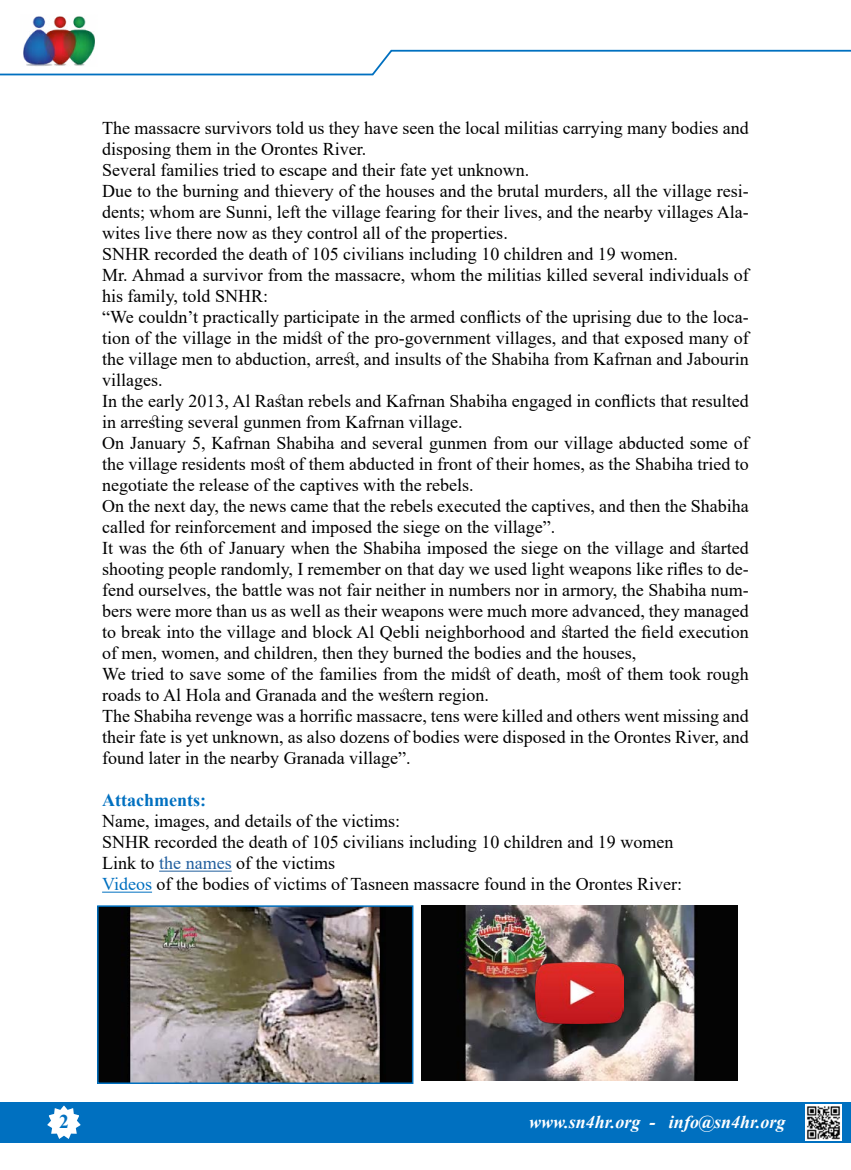
<style>
.page{position:relative;width:851px;height:1170px;background:#fff}
.page>*{position:absolute;margin:0;border:0;box-sizing:border-box;transform-origin:0 0}
.t1{font:700 19.5px "Times New Roman";color:#0070c0}
.t2{font:18px/21px "Times New Roman";color:#000}
.t3{font:italic 700 18px "Times New Roman";color:#fff}
.t4{font:700 18px "Times New Roman";color:#0070c0}
.s1{color:#215e9e}
.s2{color:#0070c0}
</style>
<div class="page">
<img style="left:23px;top:16px;width:72px;height:33px">
<div style="left:0;top:1101px;width:850px;height:41px;background:#0070c0"></div>
<svg style="left:44px;top:1101px;width:40px;height:38px"></svg>
<svg style="left:0;top:49px;width:850px;height:27px"></svg>
<img style="left:805px;top:1104px;width:36px;height:36px">
<hr style="left:159px;top:870px;width:73px;height:1px;background:#215e9e">
<hr style="left:102px;top:891px;width:50px;height:1px;background:#0070c0">
<img style="left:100px;top:908px;width:310px;height:172px">
<div style="left:97px;top:905px;width:316px;height:178px;border:2px solid #0070c0"></div>
<img style="left:421px;top:905px;width:316px;height:175px">
<img style="left:535px;top:962px;width:88px;height:61px">
<p class="t2" style="left:102px;top:117px;width:648px">The massacre survivors told us they have seen the local militias carrying many bodies and disposing them in the Orontes River.<br>Several families tried to escape and their fate yet unknown.</p>
<p class="t2" style="left:102px;top:180px;width:648px">Due to the burning and thievery of the houses and the brutal murders, all the village resi-</p>
<p class="t2" style="left:102px;top:201px;width:648px">dents; whom are Sunni, left the village fearing for their lives, and the nearby villages Ala-</p>
<p class="t2" style="left:102px;top:222px;width:407px">wites live there now as they control all of the properties.</p>
<p class="t2" style="left:102px;top:243px;width:648px">SNHR recorded the death of 105 civilians including 10 children and 19 women.<br>Mr. Ahmad a survivor from the massacre, whom the militias killed several individuals of his family, told SNHR:</p>
<p class="t2" style="left:102px;top:327px;width:648px">tion of the village in the midst of the pro-government villages, and that exposed many of</p>
<p class="t2" style="left:102px;top:306px;width:648px">“We couldn t’ practically participate in the armed conflicts of the uprising due to the loca-</p>
<p class="t2" style="left:102px;top:348px;width:648px">the village men to abduction, arrest, and insults of the Shabiha from Kafrnan and Jabourin villages.<br>In the early 2013, Al Rastan rebels and Kafrnan Shabiha engaged in conflicts that resulted in arresting several gunmen from Kafrnan village.<br>On January 5, Kafrnan Shabiha and several gunmen from our village abducted some of the village residents most of them abducted in front of their homes, as the Shabiha tried to negotiate the release of the captives with the rebels.<br>On the next day, the news came that the rebels executed the captives, and then the Shabiha called for reinforcement and imposed the siege on the village .“<br>It was the 6th of January when the Shabiha imposed the siege on the village and started</p>
<p class="t2" style="left:102px;top:558px;width:648px">shooting people randomly I, remember on that day we used light weapons like rifles to de-</p>
<p class="t2" style="left:102px;top:579px;width:648px">fend ourselves, the battle was not fair neither in numbers nor in armory, the Shabiha num-</p>
<p class="t2" style="left:102px;top:600px;width:648px">bers were more than us as well as their weapons were much more advanced, they managed</p>
<p class="t2" style="left:102px;top:621px;width:648px">to break into the village and block Al Qebli neighborhood and started the field execution of men, women, and children, then they burned the bodies and the houses,<br>We tried to save some of the families from the midst of death, most of them took rough roads to Al Hola and Granada and the western region.<br>The Shabiha revenge was a horrific massacre, tens were killed and others went missing and their fate is yet unknown, as also dozens of bodies were disposed in the Orontes River, and found later in the nearby Granada village .“</p>
<p class="t4" style="left:102px;top:787px;width:105px">Attachments:</p>
<p class="t2" style="left:102px;top:810px;width:581px">Name, images, and details of the victims:<br>SNHR recorded the death of 105 civilians including 10 children and 19 women Link to <span class="s1">the names</span> of the victims<br><span class="s2">Videos</span> of the bodies of victims of Tasneen massacre found in the Orontes River:</p>
<p class="t1" style="left:59px;top:1106px;width:11px">2</p>
<p class="t3" style="left:529px;top:1108px;width:113px">www.sn4hr.org</p>
<p class="t3" style="left:649px;top:1108px;width:7px">-</p>
<p class="t3" style="left:669px;top:1108px;width:118px">info@sn4hr.org</p>
</div>
